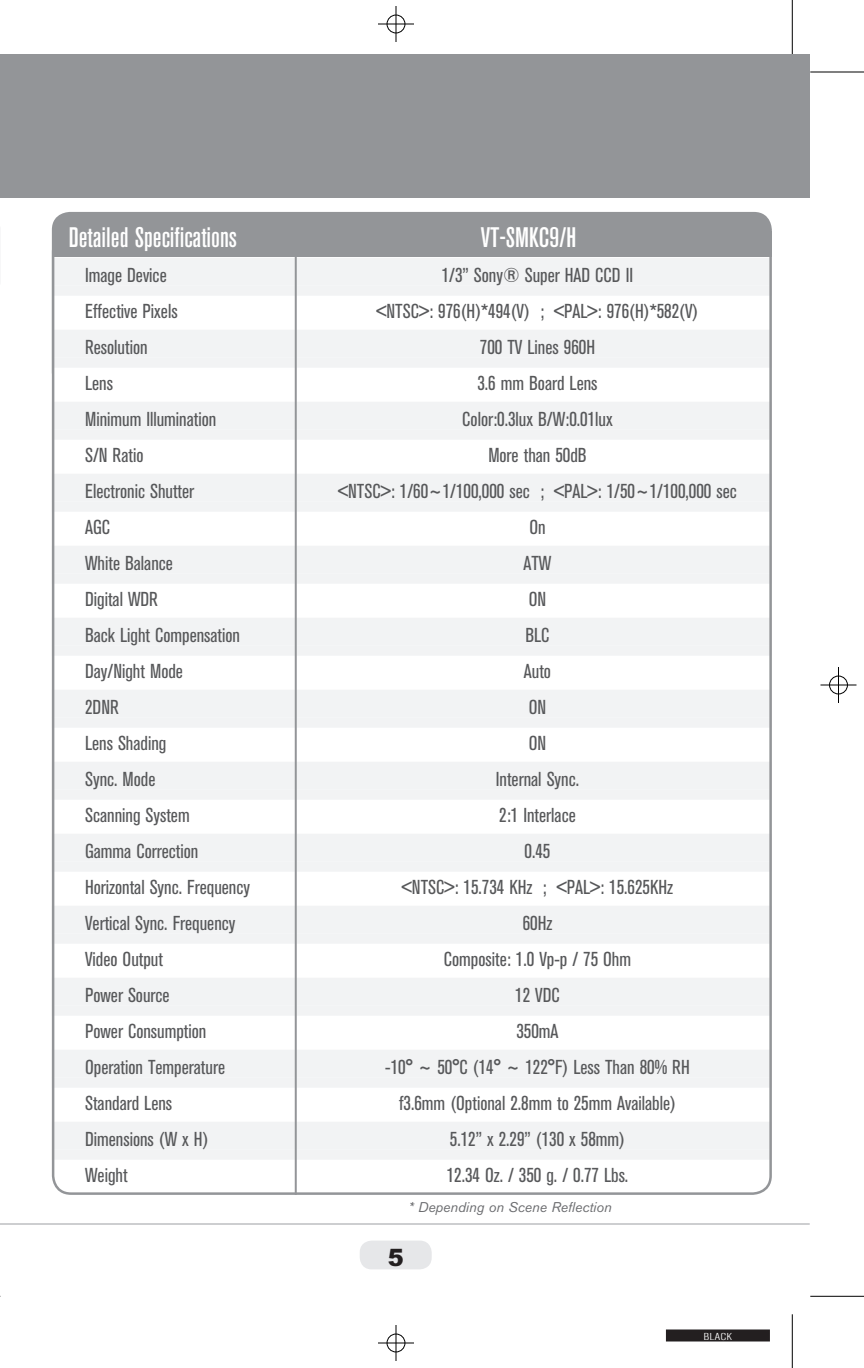
<style>
.page{position:relative;width:864px;height:1368px;background:#fff}
.page>*{position:absolute;margin:0;border:0;box-sizing:border-box;transform-origin:0 0}
.t1{font:500 condensed 28px "Akzidenz Grotesk BE";color:#fff}
.t2{font:900 24px "Arial";color:#231f20}
.t3{font:condensed 20px/36px "Akzidenz Grotesk BE";color:#57585a}
.t4{font:italic 14px "Akzidenz Grotesk BE";color:#6c6d70}
.t5{font:300 condensed 10px "Akzidenz Grotesk BE";color:#fff;scale:1.6 1}
</style>
<div class="page">
<hr style="left:810px;top:72px;width:54px;height:1px;background:#000">
<hr style="left:792px;top:0;width:1px;height:54px;background:#000">
<hr style="left:378px;top:24px;width:36px;height:1px;background:#000">
<hr style="left:396px;top:6px;width:1px;height:36px;background:#000">
<div style="left:387px;top:15px;width:18px;height:18px;border:1px solid #000;border-radius:50%"></div>
<hr style="left:378px;top:1343px;width:36px;height:1px;background:#000">
<hr style="left:396px;top:1325px;width:1px;height:36px;background:#000">
<div style="left:387px;top:1334px;width:18px;height:18px;border:1px solid #000;border-radius:50%"></div>
<hr style="left:820px;top:685px;width:36px;height:1px;background:#000">
<hr style="left:838px;top:667px;width:1px;height:36px;background:#000">
<div style="left:830px;top:676px;width:17px;height:18px;border:1px solid #000;border-radius:50%"></div>
<hr style="left:810px;top:1296px;width:54px;height:1px;background:#000">
<hr style="left:792px;top:1314px;width:1px;height:54px;background:#000">
<div style="left:666px;top:1330px;width:104px;height:12px;background:#231f20"></div>
<div style="left:0;top:54px;width:810px;height:144px;background:#939598"></div>
<hr style="left:0;top:1223px;width:810px;height:2px;background:#cdced0">
<div style="left:52px;top:212px;width:720px;height:178px;background:#939598;border-radius:18px"></div>
<div style="left:52px;top:255px;width:720px;height:940px;background:#fff"></div>
<div style="left:52px;top:258px;width:720px;height:28px;background:#f2f3f4"></div>
<div style="left:52px;top:286px;width:720px;height:10px;background:#f2f3f4"></div>
<div style="left:52px;top:330px;width:720px;height:28px;background:#f2f3f4"></div>
<div style="left:52px;top:358px;width:720px;height:10px;background:#f2f3f4"></div>
<div style="left:52px;top:402px;width:720px;height:28px;background:#f2f3f4"></div>
<div style="left:52px;top:430px;width:720px;height:10px;background:#f2f3f4"></div>
<div style="left:52px;top:474px;width:720px;height:28px;background:#f2f3f4"></div>
<div style="left:52px;top:502px;width:720px;height:10px;background:#f2f3f4"></div>
<div style="left:52px;top:546px;width:720px;height:28px;background:#f2f3f4"></div>
<div style="left:52px;top:574px;width:720px;height:10px;background:#f2f3f4"></div>
<div style="left:52px;top:618px;width:720px;height:28px;background:#f2f3f4"></div>
<div style="left:52px;top:646px;width:720px;height:10px;background:#f2f3f4"></div>
<div style="left:52px;top:690px;width:720px;height:28px;background:#f2f3f4"></div>
<div style="left:52px;top:718px;width:720px;height:10px;background:#f2f3f4"></div>
<div style="left:52px;top:762px;width:720px;height:28px;background:#f2f3f4"></div>
<div style="left:52px;top:790px;width:720px;height:10px;background:#f2f3f4"></div>
<div style="left:52px;top:834px;width:720px;height:28px;background:#f2f3f4"></div>
<div style="left:52px;top:862px;width:720px;height:10px;background:#f2f3f4"></div>
<div style="left:52px;top:906px;width:720px;height:28px;background:#f2f3f4"></div>
<div style="left:52px;top:934px;width:720px;height:10px;background:#f2f3f4"></div>
<div style="left:52px;top:978px;width:720px;height:28px;background:#f2f3f4"></div>
<div style="left:52px;top:1006px;width:720px;height:10px;background:#f2f3f4"></div>
<div style="left:52px;top:1050px;width:720px;height:28px;background:#f2f3f4"></div>
<div style="left:52px;top:1078px;width:720px;height:10px;background:#f2f3f4"></div>
<div style="left:52px;top:1122px;width:720px;height:28px;background:#f2f3f4"></div>
<div style="left:52px;top:1150px;width:720px;height:10px;background:#f2f3f4"></div>
<div style="left:52px;top:232px;width:720px;height:25px;background:#939598"></div>
<hr style="left:295px;top:234px;width:2px;height:961px;background:#939598">
<div style="left:360px;top:1241px;width:72px;height:28px;background:#e6e7e9;border-radius:12px"></div>
<h1 class="t1" style="left:69px;top:222px;width:170px">Detailed Specifications</h1>
<h1 class="t1" style="left:481px;top:222px;width:97px">VT-SMKC9/H</h1>
<p class="t3" style="left:85px;top:257px;width:167px">Image Device<br>Effective Pixels<br>Resolution<br>Lens<br>Minimum Illumination<br>S/N Ratio<br>Electronic Shutter<br>AGC<br>White Balance<br>Digital WDR<br>Back Light Compensation<br>Day/Night Mode<br>2DNR<br>Lens Shading<br>Sync. Mode<br>Scanning System<br>Gamma Correction<br>Horizontal Sync. Frequency<br>Vertical Sync. Frequency<br>Video Output<br>Power Source<br>Power Consumption<br>Operation Temperature<br>Standard Lens<br>Dimensions (W x H)<br>Weight</p>
<p class="t3" style="left:338px;top:257px;width:400px;text-align:center">1/3” Sony® Super HAD CCD II<br>&lt;NTSC&gt;: 976(H)*494(V) ; &lt;PAL&gt;: 976(H)*582(V)<br>700 TV Lines 960H<br>3.6 mm Board Lens<br>Color:0.3lux B/W:0.01lux<br>More than 50dB<br>&lt;NTSC&gt;: 1/60~1/100,000 sec ; &lt;PAL&gt;: 1/50~1/100,000 sec<br>On<br>ATW<br>ON<br>BLC<br>Auto<br>ON<br>ON<br>Internal Sync.<br>2:1 Interlace<br>0.45<br>&lt;NTSC&gt;: 15.734 KHz ; &lt;PAL&gt;: 15.625KHz<br>60Hz<br>Composite: 1.0 Vp-p / 75 Ohm<br>12 VDC<br>350mA<br>-10° ~ 50°C (14° ~ 122°F) Less Than 80% RH<br>f3.6mm (Optional 2.8mm to 25mm Available)<br>5.12” x 2.29” (130 x 58mm)<br>12.34 Oz. / 350 g. / 0.77 Lbs.</p>
<p class="t4" style="left:408px;top:1198px;width:205px">* Depending on Scene Reflection</p>
<p class="t2" style="left:388px;top:1242px;width:18px">5</p>
<p class="t5" style="left:704px;top:1331px;width:19px">black</p>
</div>
